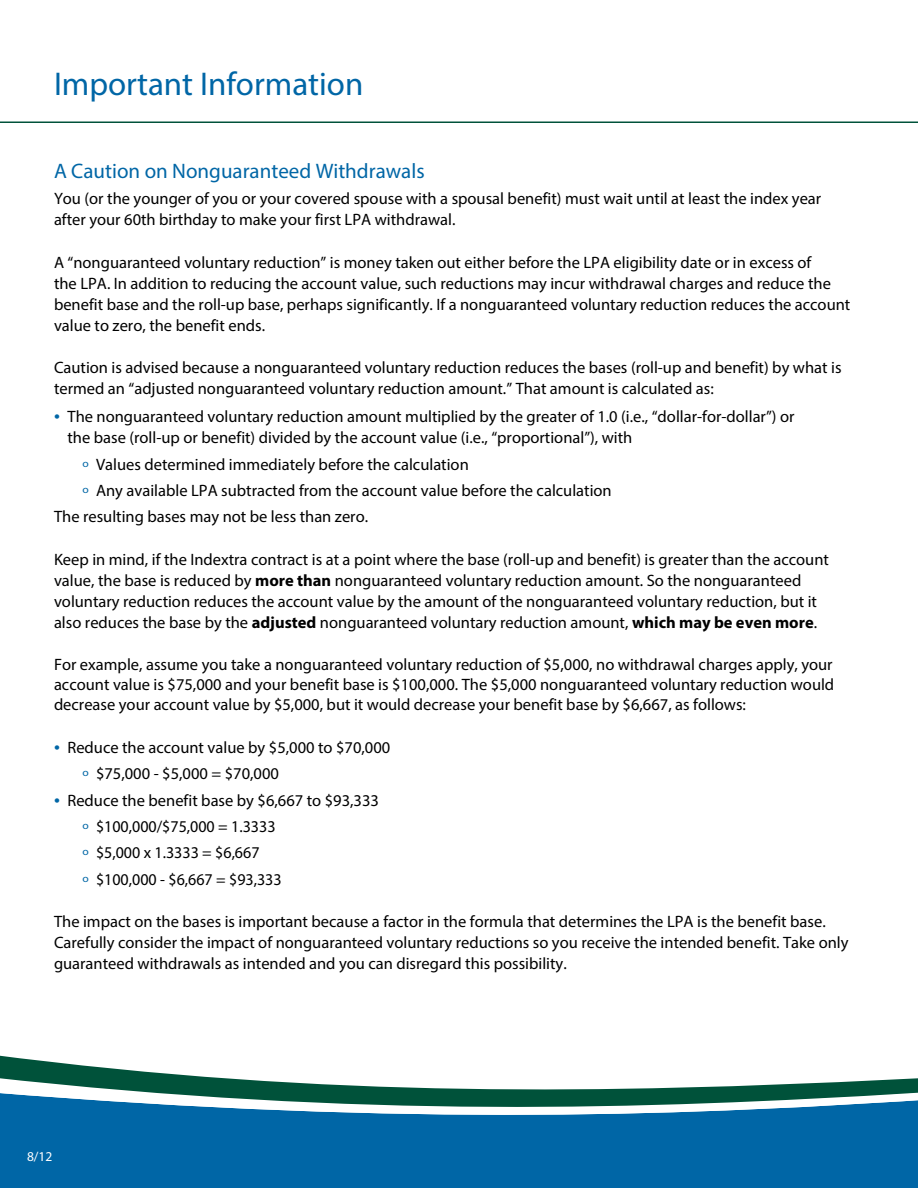
<style>
.page{position:relative;width:918px;height:1188px;background:#fff}
.page>*{position:absolute;margin:0;border:0;box-sizing:border-box;transform-origin:0 0}
.t1{font:33px "Myriad Pro";color:#0066a6}
.t2{font:21px "Myriad Pro";color:#0066a6}
.t3{font:16.5px/21px "Myriad Pro";color:#000}
.t4{font:13.5px "Myriad Pro";color:#fff}
.s1{font-size:21px;color:#0066a6}
.s2{font-weight:700}
</style>
<div class="page">
<div style="left:0;top:1162px;width:918px;height:26px;background:#0066a6"></div>
<svg style="left:0;top:1055px;width:918px;height:107px;fill:#0066a6"></svg>
<hr style="left:0;top:122px;width:918px;height:1px;background:#00523a">
<h1 class="t1" style="left:54px;top:63px;width:311px">Important Information</h1>
<p class="t2" style="left:54px;top:158px;width:372px">A Caution on Nonguaranteed Withdrawals</p>
<p class="t3" style="left:54px;top:188px;width:769px">You (or the younger of you or your covered spouse with a spousal benefit) must wait until at least the index year after your 60th birthday to make your first LPA withdrawal.</p>
<p class="t3" style="left:54px;top:251px;width:798px">A “nonguaranteed voluntary reduction” is money taken out either before the LPA eligibility date or in excess of<br>the LPA. In addition to reducing the account value, such reductions may incur withdrawal charges and reduce the benefit base and the roll-up base, perhaps significantly. If a nonguaranteed voluntary reduction reduces the account value to zero, the benefit ends.</p>
<p class="t3" style="left:54px;top:357px;width:789px">Caution is advised because a nonguaranteed voluntary reduction reduces the bases (roll-up and benefit) by what is termed an “adjusted nonguaranteed voluntary reduction amount.” That amount is calculated as:</p>
<p class="t3" style="left:68px;top:406px;width:729px;text-indent:-14px"><span class="s1">•</span> The nonguaranteed voluntary reduction amount multiplied by the greater of 1.0 (i.e., “dollar-for-dollar”) or the base (roll-up or benefit) divided by the account value (i.e., “proportional”), with</p>
<p class="t3" style="left:82px;top:453px;width:388px"><sup>o</sup> Values determined immediately before the calculation</p>
<p class="t3" style="left:82px;top:480px;width:531px"><sup>o</sup> Any available LPA subtracted from the account value before the calculation</p>
<p class="t3" style="left:54px;top:506px;width:316px">The resulting bases may not be less than zero.</p>
<p class="t3" style="left:54px;top:549px;width:777px">Keep in mind, if the Indextra contract is at a point where the base (roll-up and benefit) is greater than the account value, the base is reduced by <span class="s2">more than</span> nonguaranteed voluntary reduction amount. So the nonguaranteed voluntary reduction reduces the account value by the amount of the nonguaranteed voluntary reduction, but it also reduces the base by the <span class="s2">adjusted</span> nonguaranteed voluntary reduction amount, <span class="s2">which may be even more</span>.</p>
<p class="t3" style="left:54px;top:654px;width:782px;line-height:20.2px;text-align:justify">For example, assume you take a nonguaranteed voluntary reduction of $5,000, no withdrawal charges apply, your account value is $75,000 and your benefit base is $100,000. The $5,000 nonguaranteed voluntary reduction would decrease your account value by $5,000, but it would decrease your benefit base by $6,667, as follows:</p>
<p class="t3" style="left:82px;top:734px;width:309px;line-height:26.4px;text-indent:-28px"><span class="s1">•</span> Reduce the account value by $5,000 to $70,000 <sup>o</sup> $75,000 - $5,000 = $70,000</p>
<p class="t3" style="left:82px;top:787px;width:298px;line-height:26.4px;text-indent:-28px"><span class="s1">•</span> Reduce the benefit base by $6,667 to $93,333 <sup>o</sup> $100,000/$75,000 = 1.3333<br><sup>o</sup> $5,000 x 1.3333 = $6,667<br><sup>o</sup> $100,000 - $6,667 = $93,333</p>
<p class="t3" style="left:54px;top:911px;width:796px">The impact on the bases is important because a factor in the formula that determines the LPA is the benefit base.<br>Carefully consider the impact of nonguaranteed voluntary reductions so you receive the intended benefit. Take only guaranteed withdrawals as intended and you can disregard this possibility.</p>
<p class="t4" style="left:27px;top:1148px;width:27px">8/12</p>
</div>
